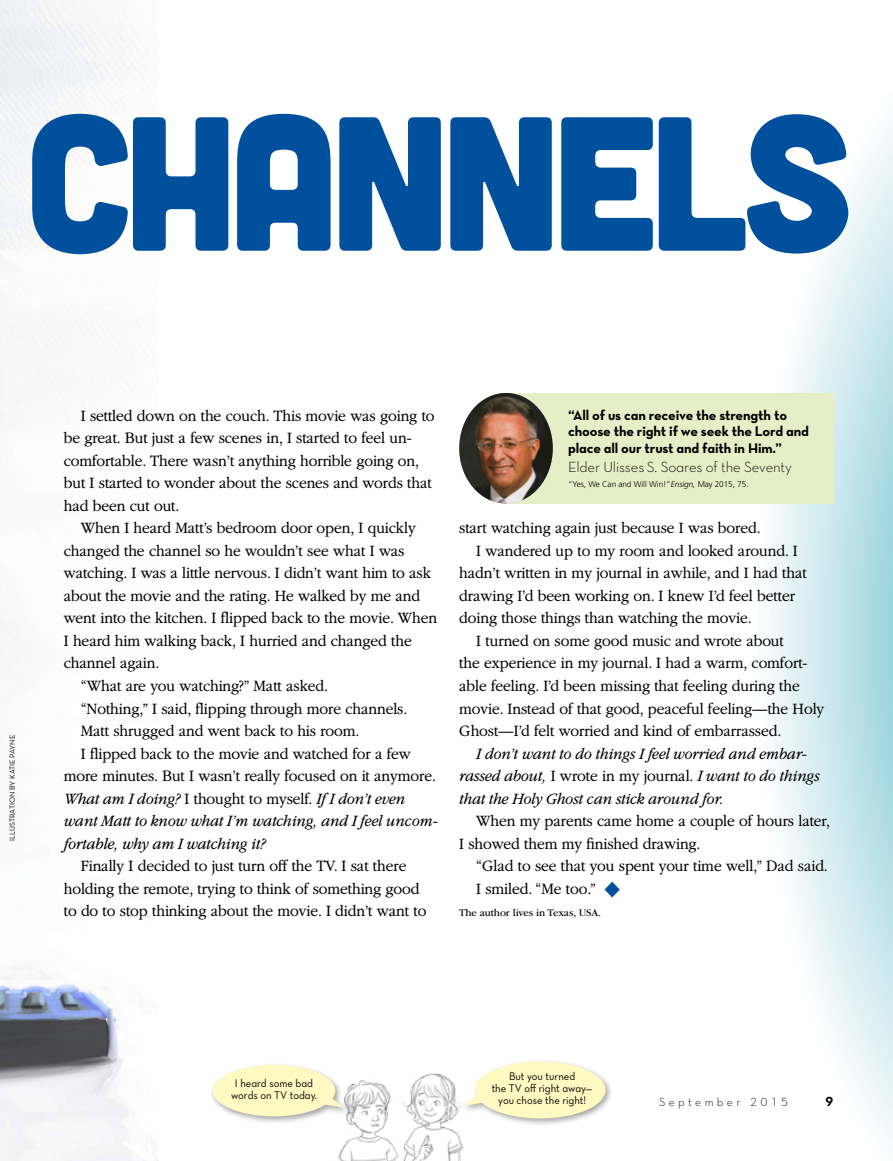
<style>
.page{position:relative;width:893px;height:1161px;background:#fff}
.page>*{position:absolute;margin:0;border:0;box-sizing:border-box;transform-origin:0 0}
.t1{font:190.65px "Cubano";letter-spacing:-.05em;color:#00509e}
.ARTCL_para_regular{font:300 16.5px/22.5px "Garamondlds Lat Plus";letter-spacing:-.01em;color:#000;scale:.95 1}
.ARTCL_para_regular-2{font:italic 300 16.5px/22.5px "Garamondlds Lat Plus";letter-spacing:-.01em;color:#000;scale:.95 1}
.SIDEQT-CIT_para{font:15px "Neutralds Lat Light Alt";letter-spacing:-.01em;color:#000}
.SIDEQT_para_first{font:14.25px/16.5px "Neutralds Lat Bold Alt";letter-spacing:-.01em;color:#000}
.Folio_R{font:13.5px "Neutralds Lat Bold Alt";color:#000}
.Folio_R-2{font:12px "Neutralds Lat Light Alt";letter-spacing:.28em;color:#000}
.Matt-Mandy_margin_te{font:11.25px/12px "Neutralds Lat Book Alt";color:#000;text-align:center;scale:.95 1}
.POP_para{font:10.5px "Garamondlds Lat";letter-spacing:-.01em;color:#000}
.SIDEQT-CIT_para-2{font:300 8.25px "Frutigerlds Lat";letter-spacing:-.01em;color:#000}
.t2{font:7.5px "Neutralds Lat Book Alt";color:#000}
.s1{font-style:italic}
.s2{font-style:normal}
.s3{color:#00509e}
</style>
<div class="page">
<svg style="left:736px;top:127px;width:157px;height:1013px"></svg>
<img style="left:0;top:0;width:159px;height:1161px">
<div style="left:510px;top:393px;width:323px;height:110px;background:#e6eec7"></div>
<img style="left:459px;top:393px;width:94px;height:110px">
<div style="left:209px;top:1061px;width:142px;height:63px;background:#000;opacity:.35"></div>
<div style="left:213px;top:1065px;width:122px;height:51px;background:#fff9c2;border-radius:50%"></div>
<svg style="left:322px;top:1094px;width:14px;height:13px"></svg>
<div style="left:461px;top:1058px;width:152px;height:68px;background:#000;opacity:.35"></div>
<div style="left:475px;top:1061px;width:130px;height:57px;background:#fff9c2;border-radius:50%"></div>
<svg style="left:466px;top:1092px;width:19px;height:14px"></svg>
<img style="left:336px;top:1067px;width:130px;height:94px">
<h1 class="t1" style="left:25px;top:61px;width:829px">CHANNELS</h1>
<p class="t2" style="left:7px;top:841px;width:107px;rotate:-90deg">ILLUSTRATION BY KATIE PAYNE</p>
<p class="ARTCL_para_regular" style="left:64px;top:404px;width:392px;text-indent:17px">I settled down on the couch. This movie was going to be great. But just a few scenes in, I started to feel un&shy;comfortable. There wasn’t anything horrible going on, but I started to wonder about the scenes and words that had been cut out.</p>
<p class="ARTCL_para_regular" style="left:64px;top:517px;width:395px;text-indent:17px">When I heard Matt’s bedroom door open, I quickly changed the channel so he wouldn’t see what I was watching. I was a little nervous. I didn’t want him to ask about the movie and the rating. He walked by me and went into the kitchen. I flipped back to the movie. When I heard him walking back, I hurried and changed the channel again.</p>
<p class="ARTCL_para_regular" style="left:81px;top:674px;width:262px">“What are you watching?” Matt asked.</p>
<p class="ARTCL_para_regular" style="left:81px;top:697px;width:345px">“Nothing,” I said, flipping through more channels.</p>
<p class="ARTCL_para_regular" style="left:81px;top:719px;width:295px">Matt shrugged and went back to his room.</p>
<p class="ARTCL_para_regular" style="left:64px;top:742px;width:395px;text-indent:17px">I flipped back to the movie and watched for a few more minutes. But I wasn’t really focused on it anymore.<br><span class="s1">What am I doing?</span> I thought to myself. <span class="s1">If I don’t even want Matt to know what I’m watching, and I feel uncom&shy;fortable, why am I watching it?</span></p>
<p class="ARTCL_para_regular" style="left:64px;top:854px;width:383px;text-align:center">Finally I decided to just turn off the TV. I sat there holding the remote, trying to think of something good to do to stop thinking about the movie. I didn’t want to</p>
<p class="SIDEQT_para_first" style="left:568px;top:406px;width:242px">“All of us can receive the strength to choose the right if we seek the Lord and place all our trust and faith in Him.”</p>
<p class="SIDEQT-CIT_para" style="left:568px;top:456px;width:225px">Elder Ulisses S. Soares of the Seventy</p>
<p class="SIDEQT-CIT_para-2" style="left:568px;top:478px;width:182px">“Yes, We Can and Will Win!”<span class="s1">Ensign,</span> May 2015, 75.</p>
<p class="ARTCL_para_regular" style="left:459px;top:517px;width:319px">start watching again just because I was bored.</p>
<p class="ARTCL_para_regular" style="left:459px;top:539px;width:367px;text-indent:17px">I wandered up to my room and looked around. I hadn’t written in my journal in awhile, and I had that drawing I’d been working on. I knew I’d feel better doing those things than watching the movie.</p>
<p class="ARTCL_para_regular" style="left:459px;top:629px;width:386px;text-indent:17px">I turned on some good music and wrote about<br>the experience in my journal. I had a warm, comfort&shy;able feeling. I’d been missing that feeling during the movie. Instead of that good, peaceful feeling—the Holy Ghost—I’d felt worried and kind of embarrassed.</p>
<p class="ARTCL_para_regular-2" style="left:459px;top:742px;width:381px;text-indent:17px">I don’t want to do things I feel worried and embar&shy;rassed about, <span class="s2">I wrote in my journal.</span> I want to do things that the Holy Ghost can stick around for.</p>
<p class="ARTCL_para_regular" style="left:459px;top:809px;width:392px;text-indent:17px">When my parents came home a couple of hours later,<br>I showed them my finished drawing.</p>
<p class="ARTCL_para_regular" style="left:476px;top:854px;width:372px">“Glad to see that you spent your time well,” Dad said.</p>
<p class="ARTCL_para_regular" style="left:476px;top:877px;width:153px">I smiled. “Me too.” <span class="s3">◆</span></p>
<p class="POP_para" style="left:459px;top:905px;width:143px">The author lives in Texas, USA.</p>
<p class="Matt-Mandy_margin_te" style="left:231px;top:1077px;width:92px">I heard some bad words on TV today.</p>
<p class="Matt-Mandy_margin_te" style="left:492px;top:1070px;width:108px">But you turned<br>the TV off right away— you chose the right!</p>
<p class="Folio_R-2" style="left:659px;top:1093px;width:130px">September 2015</p>
<p class="Folio_R" style="left:826px;top:1090px;width:9px">9</p>
</div>
